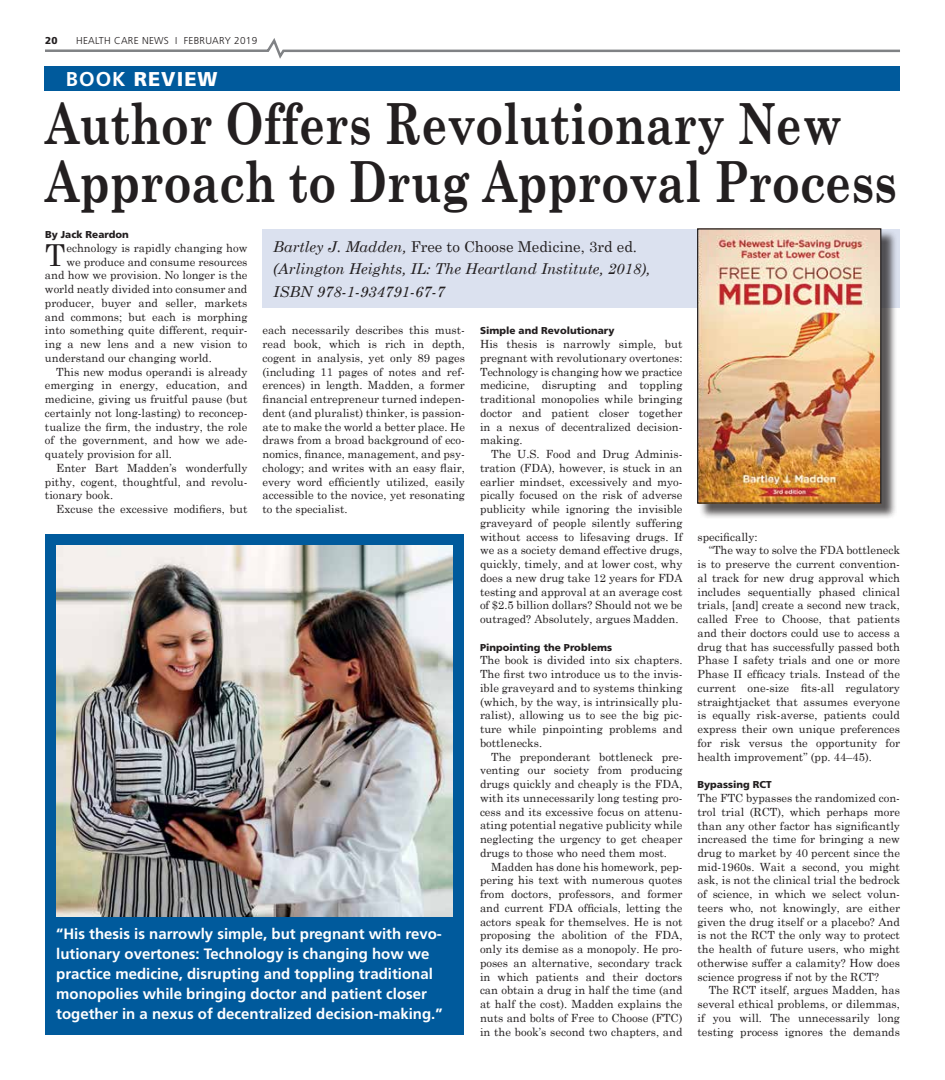
<style>
.page{position:relative;width:945px;height:1080px;background:#fff}
.page>*{position:absolute;margin:0;border:0;box-sizing:border-box;transform-origin:0 0}
.t1{font:700 56.88px/57.5px "Century Schoolbook";color:#231f20;scale:.8 1}
.t2{font:30.25px "Century Schoolbook";color:#231f20}
.t3{font:900 20px "Frutiger LT Std";letter-spacing:.05em;color:#fff}
.t4{font:700 15px/20px "Frutiger LT Std";color:#fff}
.t5{font:italic 15px/22.5px "Century Schoolbook";color:#231f20}
.t6{font:11.25px/13.8px "Century Schoolbook";color:#231f20;text-align:justify}
.t7{font:900 10px "Frutiger LT Std";color:#231f20}
.t8{font:300 10px "Frutiger LT Std";letter-spacing:.025em;color:#231f20}
.s1{font-weight:700}
.s2{font-style:normal}
</style>
<div class="page">
<svg style="left:45px;top:38px;width:855px;height:21px"></svg>
<div style="left:45px;top:66px;width:855px;height:25px;background:#005a9c"></div>
<div style="left:262px;top:229px;width:638px;height:79px;background:#dbe1ef"></div>
<div style="left:699px;top:230px;width:198px;height:289px;background:#231f20;opacity:.75"></div>
<img style="left:699px;top:230px;width:180px;height:272px">
<div style="left:697px;top:228px;width:184px;height:276px;border:1px solid #231f20"></div>
<div style="left:45px;top:535px;width:418px;height:500px;background:#005a9c"></div>
<img style="left:56px;top:546px;width:396px;height:370px">
<p class="t7" style="left:45px;top:35px;width:14px">20</p>
<p class="t8" style="left:76px;top:35px;width:183px">HEALTH CARE NEWS I FEBRUARY 2019</p>
<h3 class="t3" style="left:66px;top:67px;width:153px"><span class="s1">BOOK</span> REVIEW</h3>
<h1 class="t1" style="left:45px;top:95px;width:1066px">Author Offers Revolutionary New<br>Approach to Drug Approval Process</h1>
<p class="t7" style="left:45px;top:229px;width:85px">By Jack Reardon</p>
<h2 class="t2" style="left:45px;top:236px;width:22px">T</h2>
<p class="t6" style="left:66px;top:241px;width:183px">echnology is rapidly changing how</p>
<h3 class="t5" style="left:273px;top:235px;width:379px">Bartley J. Madden, <span class="s2">Free to Choose Medicine, 3rd ed. </span>(Arlington Heights, IL: The Heartland Institute, 2018),<br>ISBN 978-1-934791-67-7</h3>
<p class="t6" style="left:66px;top:254px;width:183px">we produce and consume resources</p>
<p class="t6" style="left:45px;top:268px;width:204px">and how we provision. No longer is the</p>
<p class="t6" style="left:45px;top:282px;width:204px">world neatly divided into consumer and</p>
<p class="t6" style="left:45px;top:296px;width:204px">producer, buyer and seller, markets</p>
<p class="t6" style="left:45px;top:309px;width:204px">and commons; but each is morphing</p>
<p class="t6" style="left:45px;top:323px;width:204px">into something quite different, requir-</p>
<p class="t6" style="left:45px;top:337px;width:204px">ing a new lens and a new vision to</p>
<p class="t6" style="left:45px;top:351px;width:168px">understand our changing world.</p>
<p class="t6" style="left:56px;top:364px;width:193px">This new modus operandi is already</p>
<p class="t6" style="left:45px;top:378px;width:204px">emerging in energy, education, and</p>
<p class="t6" style="left:45px;top:392px;width:204px">medicine, giving us fruitful pause (but</p>
<p class="t6" style="left:45px;top:406px;width:204px">certainly not long-lasting) to reconcep-</p>
<p class="t6" style="left:45px;top:419px;width:204px">tualize the firm, the industry, the role</p>
<p class="t6" style="left:45px;top:433px;width:204px">of the government, and how we ade-</p>
<p class="t6" style="left:45px;top:447px;width:129px">quately provision for all.</p>
<p class="t6" style="left:56px;top:461px;width:193px">Enter Bart Madden’s wonderfully</p>
<p class="t6" style="left:45px;top:474px;width:204px">pithy, cogent, thoughtful, and revolu-</p>
<p class="t6" style="left:45px;top:488px;width:70px">tionary book.</p>
<p class="t6" style="left:56px;top:502px;width:193px">Excuse the excessive modifiers, but</p>
<p class="t6" style="left:262px;top:323px;width:204px">each necessarily describes this must&shy;read book, which is rich in depth, cogent in analysis, yet only 89 pages (including 11 pages of notes and ref&shy;erences) in length. Madden, a former financial entrepreneur turned indepen&shy;dent (and pluralist) thinker, is passion&shy;ate to make the world a better place. He draws from a broad background of eco&shy;nomics, finance, management, and psy&shy;chology; and writes with an easy flair, every word efficiently utilized, easily accessible to the novice, yet resonating to the specialist.</p>
<p class="t7" style="left:480px;top:325px;width:136px">Simple and Revolutionary</p>
<p class="t6" style="left:480px;top:337px;width:204px">His thesis is narrowly simple, but pregnant with revolutionary overtones:<br>Technology is changing how we practice medicine, disrupting and toppling traditional monopolies while bringing doctor and patient closer together in a nexus of decentralized decision&shy;making.</p>
<p class="t6" style="left:480px;top:447px;width:204px;text-indent:11px">The U.S. Food and Drug Adminis&shy;tration (FDA), however, is stuck in an earlier mindset, excessively and myo&shy;pically focused on the risk of adverse publicity while ignoring the invisible graveyard of people silently suffering without access to lifesaving drugs. If we as a society demand effective drugs, quickly, timely, and at lower cost, why does a new drug take 12 years for FDA testing and approval at an average cost of $2.5 billion dollars? Should not we be outraged? Absolutely, argues Madden.</p>
<p class="t7" style="left:480px;top:641px;width:134px">Pinpointing the Problems</p>
<p class="t6" style="left:480px;top:653px;width:204px">The book is divided into six chapters.<br>The first two introduce us to the invis&shy;ible graveyard and to systems thinking (which, by the way, is intrinsically plu&shy;ralist), allowing us to see the big pic&shy;ture while pinpointing problems and bottlenecks.</p>
<p class="t6" style="left:480px;top:750px;width:204px;text-indent:11px">The preponderant bottleneck pre&shy;venting our society from producing drugs quickly and cheaply is the FDA, with its unnecessarily long testing pro&shy;cess and its excessive focus on attenu&shy;ating potential negative publicity while neglecting the urgency to get cheaper drugs to those who need them most.</p>
<p class="t6" style="left:480px;top:859px;width:204px;text-indent:11px">Madden has done his homework, pep&shy;pering his text with numerous quotes from doctors, professors, and former and current FDA officials, letting the actors speak for themselves. He is not proposing the abolition of the FDA, only its demise as a monopoly. He pro&shy;poses an alternative, secondary track in which patients and their doctors can obtain a drug in half the time (and at half the cost). Madden explains the nuts and bolts of Free to Choose (FTC) in the book’s second two chapters, and</p>
<p class="t4" style="left:56px;top:924px;width:388px">“His thesis is narrowly simple, but pregnant with revo&shy;lutionary overtones: Technology is changing how we practice medicine, disrupting and toppling traditional monopolies while bringing doctor and patient closer together in a nexus of decentralized decision-making.”</p>
<p class="t6" style="left:697px;top:529px;width:62px">specifically:</p>
<p class="t6" style="left:709px;top:543px;width:193px">“The way to solve the FDA bottleneck</p>
<p class="t6" style="left:697px;top:557px;width:204px">is to preserve the current convention-</p>
<p class="t6" style="left:697px;top:571px;width:204px">al track for new drug approval which</p>
<p class="t6" style="left:697px;top:584px;width:204px">includes sequentially phased clinical</p>
<p class="t6" style="left:697px;top:598px;width:204px">trials, [and] create a second new track,</p>
<p class="t6" style="left:697px;top:612px;width:204px">called Free to Choose, that patients</p>
<p class="t6" style="left:697px;top:626px;width:204px">and their doctors could use to access a</p>
<p class="t6" style="left:697px;top:639px;width:204px">drug that has successfully passed both</p>
<p class="t6" style="left:697px;top:653px;width:204px">Phase I safety trials and one or more</p>
<p class="t6" style="left:697px;top:667px;width:204px">Phase II efficacy trials. Instead of the</p>
<p class="t6" style="left:697px;top:681px;width:204px">current one-size fits-all regulatory</p>
<p class="t6" style="left:697px;top:694px;width:204px">straightjacket that assumes everyone</p>
<p class="t6" style="left:697px;top:708px;width:204px">is equally risk-averse, patients could</p>
<p class="t6" style="left:697px;top:722px;width:204px">express their own unique preferences</p>
<p class="t6" style="left:697px;top:736px;width:204px">for risk versus the opportunity for</p>
<p class="t6" style="left:697px;top:749px;width:176px">health improvement” (pp. 44–45).</p>
<p class="t7" style="left:698px;top:779px;width:76px">Bypassing RCT</p>
<p class="t6" style="left:698px;top:791px;width:204px">The FTC bypasses the randomized con&shy;trol trial (RCT), which perhaps more than any other factor has significantly increased the time for bringing a new drug to market by 40 percent since the mid-1960s. Wait a second, you might ask, is not the clinical trial the bedrock of science, in which we select volun&shy;teers who, not knowingly, are either given the drug itself or a placebo? And is not the RCT the only way to protect the health of future users, who might otherwise suffer a calamity? How does science progress if not by the RCT?</p>
<p class="t6" style="left:698px;top:983px;width:204px;text-indent:11px">The RCT itself, argues Madden, has several ethical problems, or dilemmas, if you will. The unnecessarily long testing process ignores the demands</p>
</div>
